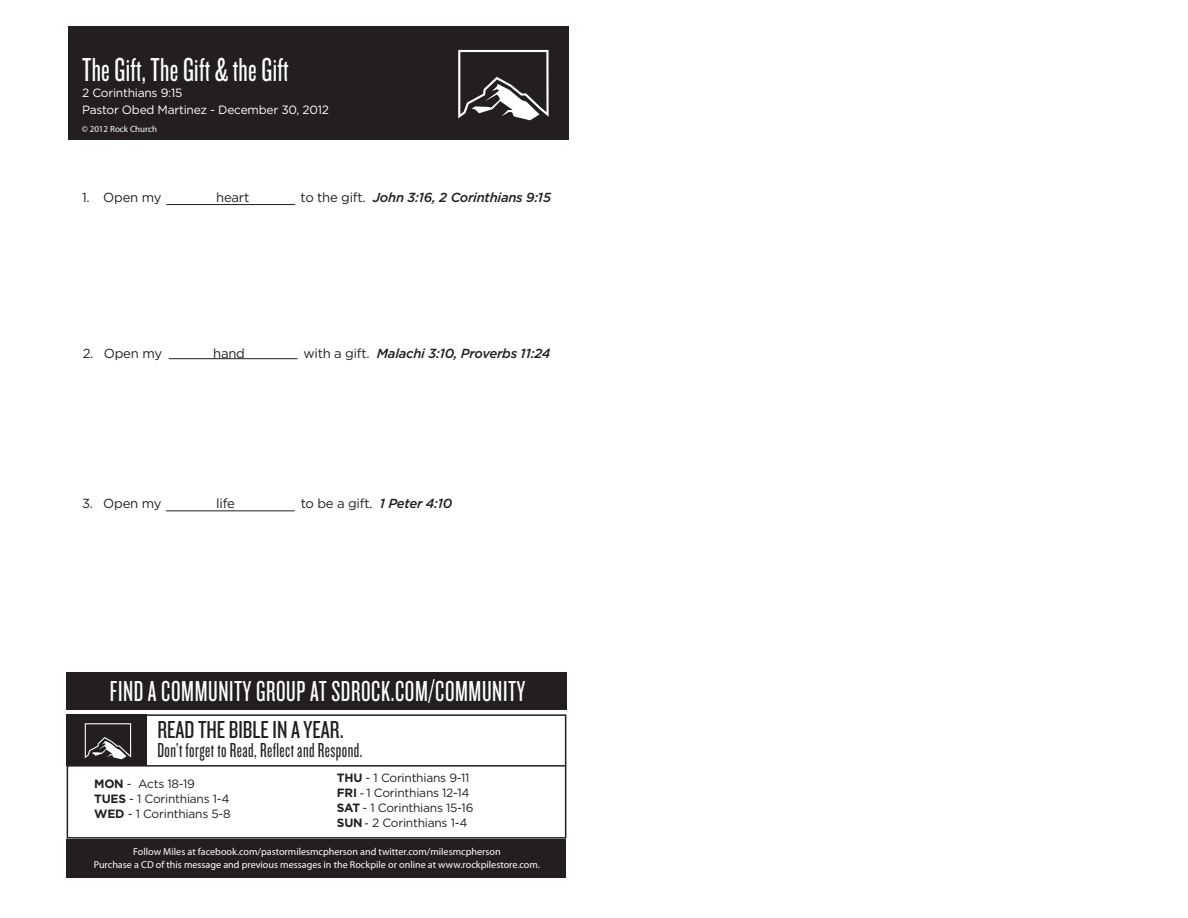
<style>
.page{position:relative;width:1188px;height:918px;background:#fff}
.page>*{position:absolute;margin:0;border:0;box-sizing:border-box;transform-origin:0 0}
.t1{font:34.5px "Knockout HTF27 Junior Bantamwt";letter-spacing:.01em;color:#fff}
.t2{font:30px "Knockout HTF27 Junior Bantamwt";letter-spacing:.02em;color:#fff}
.t3{font:25.5px "Knockout HTF28 Junior Featherwt";color:#231f20}
.t4{font:21px "Knockout HTF27 Junior Bantamwt";letter-spacing:.02em;color:#231f20}
.t5{font:italic 500 13.2px "Gotham HTF";letter-spacing:-.02em;color:#231f20}
.t6{font:13.2px "Gotham HTF";letter-spacing:-.02em;color:#231f20}
.t7{font:12px/15px "Gotham HTF";letter-spacing:-.02em;color:#231f20}
.t8{font:12px/16.5px "Gotham HTF";letter-spacing:-.02em;color:#fff}
.t9{font:10.2px/13.5px "Myriad Pro";color:#fff;text-align:center}
.t10{font:9px "Myriad Pro";color:#fff}
.s1{font-weight:400;font-style:normal}
.s2{font-weight:500;font-style:italic}
.s3{font-weight:700}
.s4{font-family:"Myriad Pro";font-weight:600}
</style>
<div class="page">
<div style="left:68px;top:26px;width:500px;height:113px;background:#231f20"></div>
<svg style="left:458px;top:50px;width:91px;height:70px"></svg>
<div style="left:67px;top:673px;width:499px;height:36px;background:#231f20"></div>
<div style="left:67px;top:714px;width:499px;height:125px;border:2px solid #231f20"></div>
<div style="left:66px;top:714px;width:81px;height:52px;background:#231f20"></div>
<hr style="left:67px;top:765px;width:498px;height:2px;background:#231f20">
<svg style="left:85px;top:723px;width:46px;height:36px"></svg>
<div style="left:66px;top:839px;width:500px;height:38px;background:#231f20"></div>
<hr style="left:166px;top:204px;width:129px;height:1px;background:#231f20">
<hr style="left:169px;top:358px;width:128px;height:1px;background:#231f20">
<hr style="left:166px;top:510px;width:129px;height:1px;background:#231f20">
<h1 class="t1" style="left:82px;top:53px;width:208px">The Gift, The Gift &amp; the Gift</h1>
<p class="t8" style="left:82px;top:85px;width:249px">2 Corinthians 9:15<br>Pastor Obed Martinez - December 30, 2012</p>
<p class="t10" style="left:82px;top:123px;width:77px">© 2012 Rock Church</p>
<p class="t6" style="left:82px;top:190px;width:81px">1. Open my</p>
<p class="t6" style="left:216px;top:190px;width:35px">heart</p>
<p class="t5" style="left:301px;top:190px;width:252px"><span class="s1">to the gift.</span> John 3:16, 2 Corinthians 9:15</p>
<p class="t6" style="left:83px;top:346px;width:81px">2. Open my</p>
<p class="t6" style="left:213px;top:346px;width:33px">hand</p>
<p class="t5" style="left:304px;top:346px;width:248px"><span class="s1">with a gift.</span> Malachi 3:10, Proverbs 11:24</p>
<p class="t6" style="left:82px;top:496px;width:81px">3. Open my</p>
<p class="t6" style="left:216px;top:496px;width:20px">life</p>
<p class="t6" style="left:301px;top:496px;width:153px">to be a gift. <span class="s2">1 Peter 4:10</span></p>
<h2 class="t2" style="left:110px;top:677px;width:417px">FIND A COMMUNITY GROUP at sdrock.com/COMMUNITY</h2>
<h3 class="t3" style="left:157px;top:717px;width:188px">READ THE BIBLE IN A YEAR.</h3>
<h3 class="t4" style="left:157px;top:740px;width:206px">Don’t forget to Read, Reflect and Respond.</h3>
<p class="t7" style="left:94px;top:776px;width:138px"><span class="s3">MON</span> - Acts 18-19<br><span class="s3">TUES</span> - 1 Corinthians 1-4<br><span class="s3">WED</span> - 1 Corinthians 5-8</p>
<p class="t7" style="left:337px;top:770px;width:138px"><span class="s3">THU</span> - 1 Corinthians 9-11<br><span class="s3">FRI</span> <span class="s4">-</span> 1 Corinthians 12-14<br><span class="s3">SAT</span> - 1 Corinthians 15-16<br><span class="s3">SUN</span> <span class="s4">-</span> 2 Corinthians 1-4</p>
<p class="t9" style="left:94px;top:844px;width:448px">Follow Miles at facebook.com/pastormilesmcpherson and twitter.com/milesmcpherson<br>Purchase a CD of this message and previous messages in the Rockpile or online at www.rockpilestore.com.</p>
</div>
